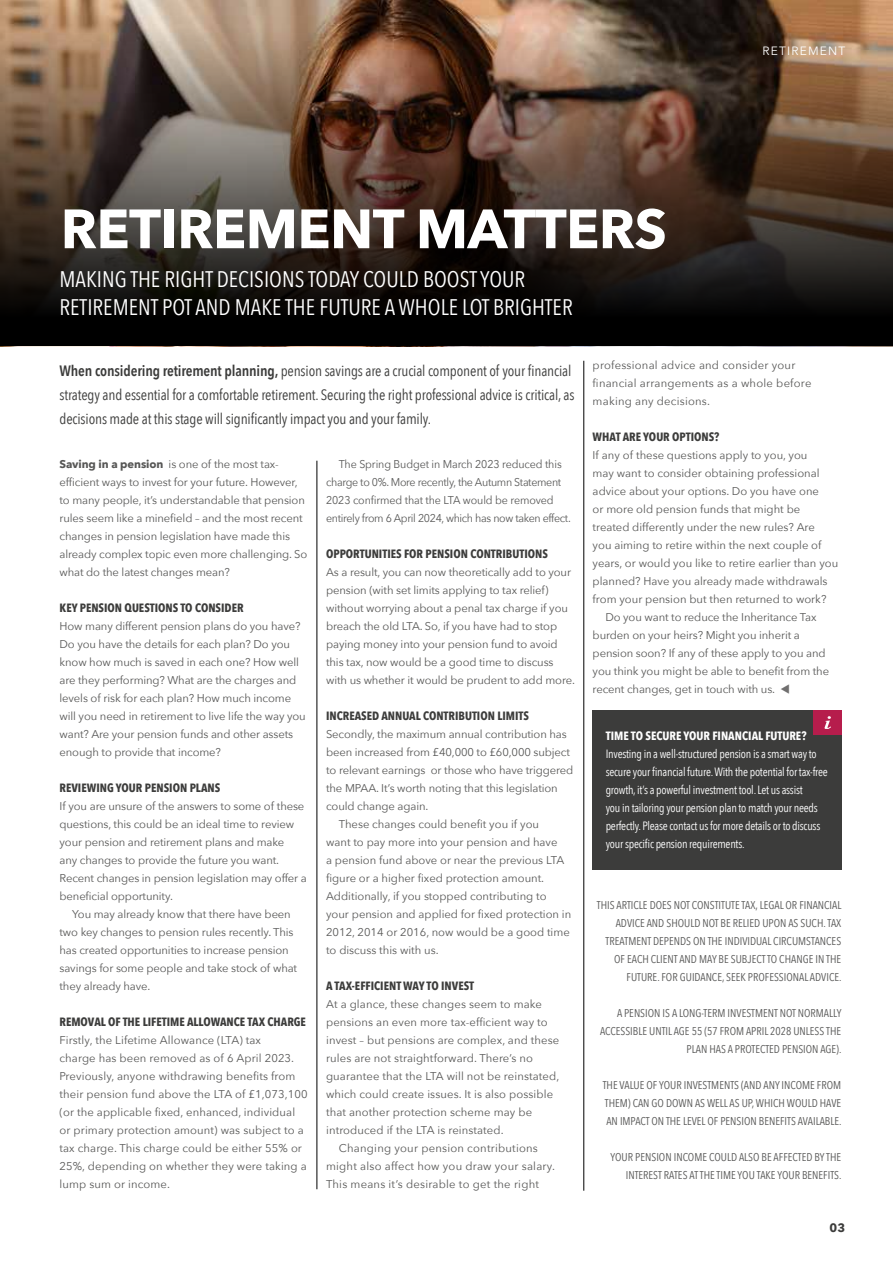
<style>
.page{position:relative;width:893px;height:1263px;background:#fff}
.page>*{position:absolute;margin:0;border:0;box-sizing:border-box;transform-origin:0 0}
.t1{font:700 54.75px "Avenir Next";letter-spacing:-.01em;color:#fff}
.t2{font:22.5px/28.5px "Avenir Next Condensed";color:#fff}
.t3{font:15px/24px "Avenir Next Condensed";letter-spacing:-.01em;color:#3c3c3b}
.t4{font:12px/18px "Avenir Next Condensed";letter-spacing:-.02em;color:#fff}
.t5{font:700 12px "Avenir Next Condensed";color:#3c3c3b}
.t6{font:700 12px "Avenir Next Condensed";color:#fff}
.t7{font:12px "Avenir Next";letter-spacing:.1em;color:#fff}
.t8{font:700 12px "Avenir Next";color:#3c3c3b}
.t9{font:11.25px/18px "Avenir Next";letter-spacing:-.01em;color:#575756}
.t10{font:11.25px/18px "Avenir Next";letter-spacing:.01em;color:#575756}
.t11{font:11.25px/18px "Avenir Next Condensed";color:#575756;text-align:right}
.t12{font:11.25px/18px "Avenir Next";letter-spacing:.02em;color:#575756}
.t13{font:11.25px/18px "Avenir Next";letter-spacing:-.03em;color:#575756;scale:.95 1}
.s1{font-weight:600}
.s2{font-weight:700}
.s3{color:#706f6f}
</style>
<div class="page">
<img style="left:0;top:0;width:893px;height:347px">
<img style="left:0;top:18px;width:893px;height:328px">
<div style="left:592px;top:710px;width:250px;height:160px;background:#3c3c3b"></div>
<div style="left:814px;top:710px;width:28px;height:25px;background:#b61d4c"></div>
<svg style="left:825px;top:716px;width:6px;height:13px"></svg>
<hr style="left:583px;top:361px;width:1px;height:830px;background:#000">
<hr style="left:317px;top:461px;width:1px;height:728px;background:#000">
<h1 class="t1" style="left:61px;top:182px;width:608px">RETIREMENT MATTERS</h1>
<h2 class="t2" style="left:60px;top:264px;width:515px">MAKING THE RIGHT DECISIONS TODAY COULD BOOST YOUR<br>RETIREMENT POT AND MAKE THE FUTURE A WHOLE LOT BRIGHTER</h2>
<p class="t7" style="left:762px;top:40px;width:85px">RETIREMENT</p>
<p class="t3" style="left:60px;top:358px;width:516px"><span class="s1">When considering retirement planning,</span> pension savings are a crucial component of your financial strategy and essential for a comfortable retirement. Securing the right professional advice is critical, as decisions made at this stage will significantly impact you and your family.</p>
<p class="t9" style="left:60px;top:455px;width:249px"><span class="s2">Saving in a pension</span> is one of the most tax&shy;efficient ways to invest for your future. However, to many people, it’s understandable that pension rules seem like a minefield – and the most recent changes in pension legislation have made this already complex topic even more challenging. So what do the latest changes mean?</p>
<p class="t5" style="left:60px;top:600px;width:186px">KEY PENSION QUESTIONS TO CONSIDER</p>
<p class="t9" style="left:60px;top:617px;width:248px">How many different pension plans do you have?<br>Do you have the details for each plan? Do you know how much is saved in each one? How well are they performing? What are the charges and levels of risk for each plan? How much income will you need in retirement to live life the way you want? Are your pension funds and other assets enough to provide that income?</p>
<p class="t5" style="left:60px;top:780px;width:162px">REVIEWING YOUR PENSION PLANS</p>
<p class="t9" style="left:60px;top:797px;width:249px">If you are unsure of the answers to some of these questions, this could be an ideal time to review your pension and retirement plans and make<br>any changes to provide the future you want.<br>Recent changes in pension legislation may offer a beneficial opportunity.</p>
<p class="t9" style="left:60px;top:905px;width:239px;text-indent:13px">You may already know that there have been two key changes to pension rules recently. This has created opportunities to increase pension savings for some people and take stock of what they already have.</p>
<p class="t5" style="left:60px;top:1014px;width:248px">REMOVAL OF THE LIFETIME ALLOWANCE TAX CHARGE</p>
<p class="t10" style="left:60px;top:1031px;width:250px">Firstly, the Lifetime Allowance (LTA) tax<br>charge has been removed as of 6 April 2023.<br>Previously, anyone withdrawing benefits from their pension fund above the LTA of £1,073,100 (or the applicable fixed, enhanced, individual or primary protection amount) was subject to a tax charge. This charge could be either 55% or 25%, depending on whether they were taking a lump sum or income.</p>
<p class="t13" style="left:326px;top:455px;width:259px;text-indent:13px">The Spring Budget in March 2023 reduced this charge to 0%. More recently, the Autumn Statement 2023 confirmed that the LTA would be removed entirely from 6 April 2024, which has now taken effect.</p>
<p class="t5" style="left:326px;top:546px;width:223px">OPPORTUNITIES FOR PENSION CONTRIBUTIONS</p>
<p class="t9" style="left:326px;top:563px;width:250px">As a result, you can now theoretically add to your pension (with set limits applying to tax relief) without worrying about a penal tax charge if you breach the old LTA. So, if you have had to stop paying money into your pension fund to avoid this tax, now would be a good time to discuss with us whether it would be prudent to add more.</p>
<p class="t5" style="left:326px;top:708px;width:205px">INCREASED ANNUAL CONTRIBUTION LIMITS</p>
<p class="t9" style="left:326px;top:725px;width:242px">Secondly, the maximum annual contribution has</p>
<p class="t9" style="left:326px;top:743px;width:245px">been increased from £40,000 to £60,000 subject</p>
<p class="t9" style="left:326px;top:761px;width:249px">to relevant earnings or those who have triggered</p>
<p class="t9" style="left:326px;top:779px;width:233px">the MPAA. It’s worth noting that this legislation</p>
<p class="t9" style="left:326px;top:797px;width:104px">could change again.</p>
<p class="t9" style="left:339px;top:815px;width:202px">These changes could benefit you if you</p>
<p class="t9" style="left:326px;top:833px;width:233px">want to pay more into your pension and have</p>
<p class="t9" style="left:326px;top:851px;width:240px">a pension fund above or near the previous LTA</p>
<p class="t9" style="left:326px;top:869px;width:220px">figure or a higher fixed protection amount.</p>
<p class="t9" style="left:326px;top:887px;width:222px">Additionally, if you stopped contributing to</p>
<p class="t9" style="left:326px;top:905px;width:247px">your pension and applied for fixed protection in</p>
<p class="t9" style="left:326px;top:923px;width:245px">2012, 2014 or 2016, now would be a good time</p>
<p class="t9" style="left:326px;top:941px;width:114px">to discuss this with us.</p>
<p class="t5" style="left:326px;top:978px;width:150px">A TAX-EFFICIENT WAY TO INVEST</p>
<p class="t10" style="left:326px;top:995px;width:217px">At a glance, these changes seem to make</p>
<p class="t10" style="left:326px;top:1013px;width:223px">pensions an even more tax-efficient way to</p>
<p class="t10" style="left:326px;top:1031px;width:235px">invest – but pensions are complex, and these</p>
<p class="t10" style="left:326px;top:1049px;width:209px">rules are not straightforward. There’s no</p>
<p class="t10" style="left:326px;top:1067px;width:235px">guarantee that the LTA will not be reinstated,</p>
<p class="t10" style="left:326px;top:1085px;width:229px">which could create issues. It is also possible</p>
<p class="t10" style="left:326px;top:1103px;width:208px">that another protection scheme may be</p>
<p class="t10" style="left:326px;top:1121px;width:179px">introduced if the LTA is reinstated.</p>
<p class="t12" style="left:339px;top:1139px;width:201px">Changing your pension contributions</p>
<p class="t12" style="left:326px;top:1157px;width:230px">might also affect how you draw your salary.</p>
<p class="t12" style="left:326px;top:1175px;width:214px">This means it’s desirable to get the right</p>
<p class="t12" style="left:593px;top:356px;width:220px">professional advice and consider your financial arrangements as a whole before making any decisions.</p>
<p class="t5" style="left:593px;top:429px;width:128px">WHAT ARE YOUR OPTIONS?</p>
<p class="t9" style="left:593px;top:446px;width:216px">If any of these questions apply to you, you</p>
<p class="t9" style="left:593px;top:464px;width:229px">may want to consider obtaining professional</p>
<p class="t9" style="left:593px;top:482px;width:228px">advice about your options. Do you have one</p>
<p class="t9" style="left:593px;top:500px;width:209px">or more old pension funds that might be</p>
<p class="t9" style="left:593px;top:518px;width:224px">treated differently under the new rules? Are</p>
<p class="t9" style="left:593px;top:536px;width:230px">you aiming to retire within the next couple of</p>
<p class="t9" style="left:593px;top:554px;width:247px">years, or would you like to retire earlier than you</p>
<p class="t9" style="left:593px;top:572px;width:236px">planned? Have you already made withdrawals</p>
<p class="t9" style="left:593px;top:590px;width:235px">from your pension but then returned to work?</p>
<p class="t9" style="left:605px;top:608px;width:213px">Do you want to reduce the Inheritance Tax</p>
<p class="t9" style="left:593px;top:626px;width:209px">burden on your heirs? Might you inherit a</p>
<p class="t9" style="left:593px;top:644px;width:234px">pension soon? If any of these apply to you and</p>
<p class="t9" style="left:593px;top:662px;width:238px">you think you might be able to benefit from the</p>
<p class="t9" style="left:593px;top:680px;width:199px">recent changes, get in touch with us. <span class="s3">▼</span></p>
<p class="t6" style="left:606px;top:729px;width:202px">TIME TO SECURE YOUR FINANCIAL FUTURE?</p>
<p class="t4" style="left:606px;top:745px;width:224px">Investing in a well-structured pension is a smart way to secure your financial future. With the potential for tax-free growth, it’s a powerful investment tool. Let us assist<br>you in tailoring your pension plan to match your needs perfectly. Please contact us for more details or to discuss your specific pension requirements.</p>
<p class="t11" style="left:597px;top:896px;width:246px">THIS ARTICLE DOES NOT CONSTITUTE TAX, LEGAL OR FINANCIAL ADVICE AND SHOULD NOT BE RELIED UPON AS SUCH. TAX TREATMENT DEPENDS ON THE INDIVIDUAL CIRCUMSTANCES OF EACH CLIENT AND MAY BE SUBJECT TO CHANGE IN THE FUTURE. FOR GUIDANCE, SEEK PROFESSIONAL ADVICE.</p>
<p class="t11" style="left:600px;top:1004px;width:243px">A PENSION IS A LONG-TERM INVESTMENT NOT NORMALLY<br>ACCESSIBLE UNTIL AGE 55 (57 FROM APRIL 2028 UNLESS THE<br>PLAN HAS A PROTECTED PENSION AGE).</p>
<p class="t11" style="left:603px;top:1076px;width:240px;text-align:justify">THE VALUE OF YOUR INVESTMENTS (AND ANY INCOME FROM THEM) CAN GO DOWN AS WELL AS UP, WHICH WOULD HAVE AN IMPACT ON THE LEVEL OF PENSION BENEFITS AVAILABLE.</p>
<p class="t11" style="left:611px;top:1148px;width:232px">YOUR PENSION INCOME COULD ALSO BE AFFECTED BY THE<br>INTEREST RATES AT THE TIME YOU TAKE YOUR BENEFITS.</p>
<p class="t8" style="left:830px;top:1218px;width:17px">03</p>
</div>
